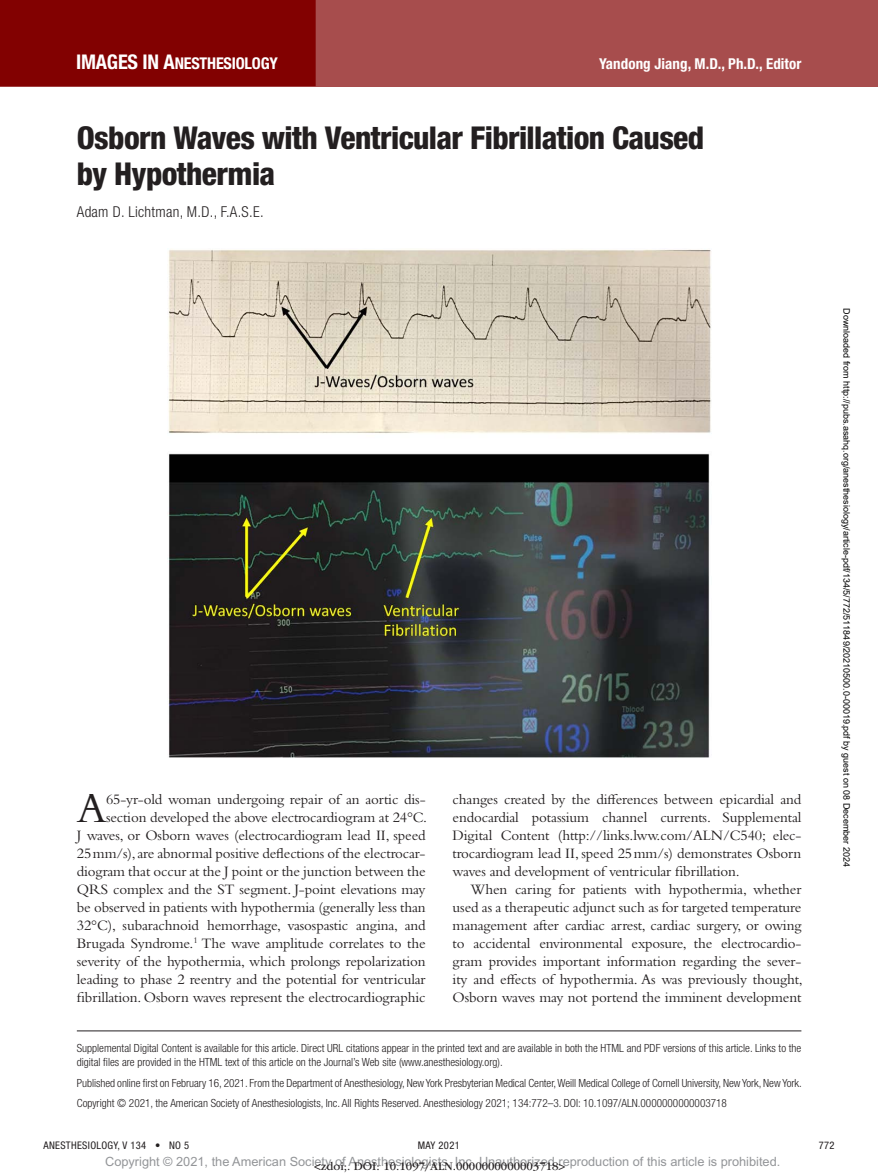
<style>
.page{position:relative;width:878px;height:1175px;background:#fff}
.page>*{position:absolute;margin:0;border:0;box-sizing:border-box;transform-origin:0 0}
.t1{font:43.95px "Bembo Std";color:#231f20}
.t2{font:800 condensed 31.5px/36px "Helvetica Neue LT Std";letter-spacing:-.02em;color:#231f20}
.t3{font:16.2px "Helvetica Neue LT Std Bd Cn SC800";letter-spacing:-.01em;color:#fff}
.t4{font:15px/18px "Bembo Std";letter-spacing:-.01em;color:#231f20;text-align:justify}
.t5{font:700 condensed 15px "Helvetica Neue LT Std";letter-spacing:.005em;color:#fff}
.t6{font:300 condensed 15px "Helvetica Neue LT Std";letter-spacing:.02em;color:#231f20}
.t7{font:12.75px "Arial MT Std";color:#939598}
.t8{font:12px "ITC Garamond Std";color:#231f20}
.t9{font:300 condensed 11.25px/14.7px "Helvetica Neue LT Std";color:#231f20}
.t10{font:condensed 10.5px "Helvetica Neue LT Std";letter-spacing:.03em;color:#231f20}
.t11{font:9px "Arial";color:#000}
.s1{font-family:"Helvetica Neue LT Std";font-weight:700;font-stretch:condensed;font-size:20.25px}
.s2{font-size:20.25px}
</style>
<div class="page">
<div style="left:0;top:0;width:878px;height:86px;background:#a74d4d"></div>
<hr style="left:77px;top:1030px;width:724px;height:1px;background:#231f20">
<div style="left:0;top:0;width:316px;height:86px;background:#820101"></div>
<img style="left:167px;top:249px;width:544px;height:509px">
<p class="t3" style="left:76px;top:53px;width:203px"><span class="s1">IMAGES IN</span> <span class="s2">A</span>NESTHESIOLOGY</p>
<p class="t5" style="left:599px;top:54px;width:204px">Yandong Jiang, M.D., Ph.D., Editor</p>
<h2 class="t2" style="left:77px;top:120px;width:628px">Osborn Waves with Ventricular Fibrillation Caused by Hypothermia</h2>
<p class="t6" style="left:77px;top:203px;width:188px">Adam D. Lichtman, M.D., F.A.S.E.</p>
<p class="t4" style="left:77px;top:790px;width:352px;text-align:right">65-yr-old woman undergoing repair of an aortic dis&shy;section developed the above electrocardiogram at 24°C.<br>J waves, or Osborn waves (electrocardiogram lead II, speed 25mm/s), are abnormal positive deflections of the electrocar&shy;diogram that occur at the J point or the junction between the QRS complex and the ST segment. J-point elevations may be observed in patients with hypothermia (generally less than 32°C), subarachnoid hemorrhage, vasospastic angina, and Brugada Syndrome.<sup>1</sup> The wave amplitude correlates to the severity of the hypothermia, which prolongs repolarization leading to phase 2 reentry and the potential for ventricular fibrillation. Osborn waves represent the electrocardiographic</p>
<p class="t4" style="left:452px;top:790px;width:350px">changes created by the differences between epicardial and endocardial potassium channel currents. Supplemental Digital Content (http://links.lww.com/ALN/C540; elec&shy;trocardiogram lead II, speed 25mm/s) demonstrates Osborn waves and development of ventricular fibrillation.</p>
<h1 class="t1" style="left:77px;top:782px;width:31px">A</h1>
<p class="t4" style="left:452px;top:880px;width:352px;text-indent:18px">When caring for patients with hypothermia, whether used as a therapeutic adjunct such as for targeted temperature management after cardiac arrest, cardiac surgery, or owing to accidental environmental exposure, the electrocardio&shy;gram provides important information regarding the sever&shy;ity and effects of hypothermia. As was previously thought, Osborn waves may not portend the imminent development</p>
<p class="t9" style="left:77px;top:1040px;width:726px">Supplemental Digital Content is available for this article. Direct URL citations appear in the printed text and are available in both the HTML and PDF versions of this article. Links to the digital files are provided in the HTML text of this article on the Journal’s Web site (www.anesthesiology.org).</p>
<p class="t9" style="left:77px;top:1072px;width:726px;line-height:20.5px">Published online first on February 16, 2021. From the Department of Anesthesiology, New York Presbyterian Medical Center, Weill Medical College of Cornell University, New York, New York.<br>Copyright © 2021, the American Society of Anesthesiologists, Inc. All Rights Reserved. Anesthesiology 2021; 134:772–3. DOI: 10.1097/ALN.0000000000003718</p>
<p class="t11" style="left:850px;top:308px;width:560px;rotate:90deg">Downloaded from http://pubs.asahq.org/anesthesiology/article-pdf/134/5/772/511849/20210500.0-00019.pdf by guest on 08 December 2024</p>
<p class="t10" style="left:44px;top:1139px;width:147px">ANESTHESIOLOGY, V 134 • NO 5</p>
<p class="t10" style="left:418px;top:1139px;width:43px">May 2021</p>
<p class="t10" style="left:818px;top:1139px;width:17px">772</p>
<p class="t7" style="left:105px;top:1154px;width:676px">Copyright © 2021, the American Society of Anesthesiologists, Inc. Unauthorized reproduction of this article is prohibited.</p>
<p class="t8" style="left:314px;top:1159px;width:253px">&lt;zdoi;. DOI: 10.1097/ALN.0000000000003718&gt;</p>
</div>
